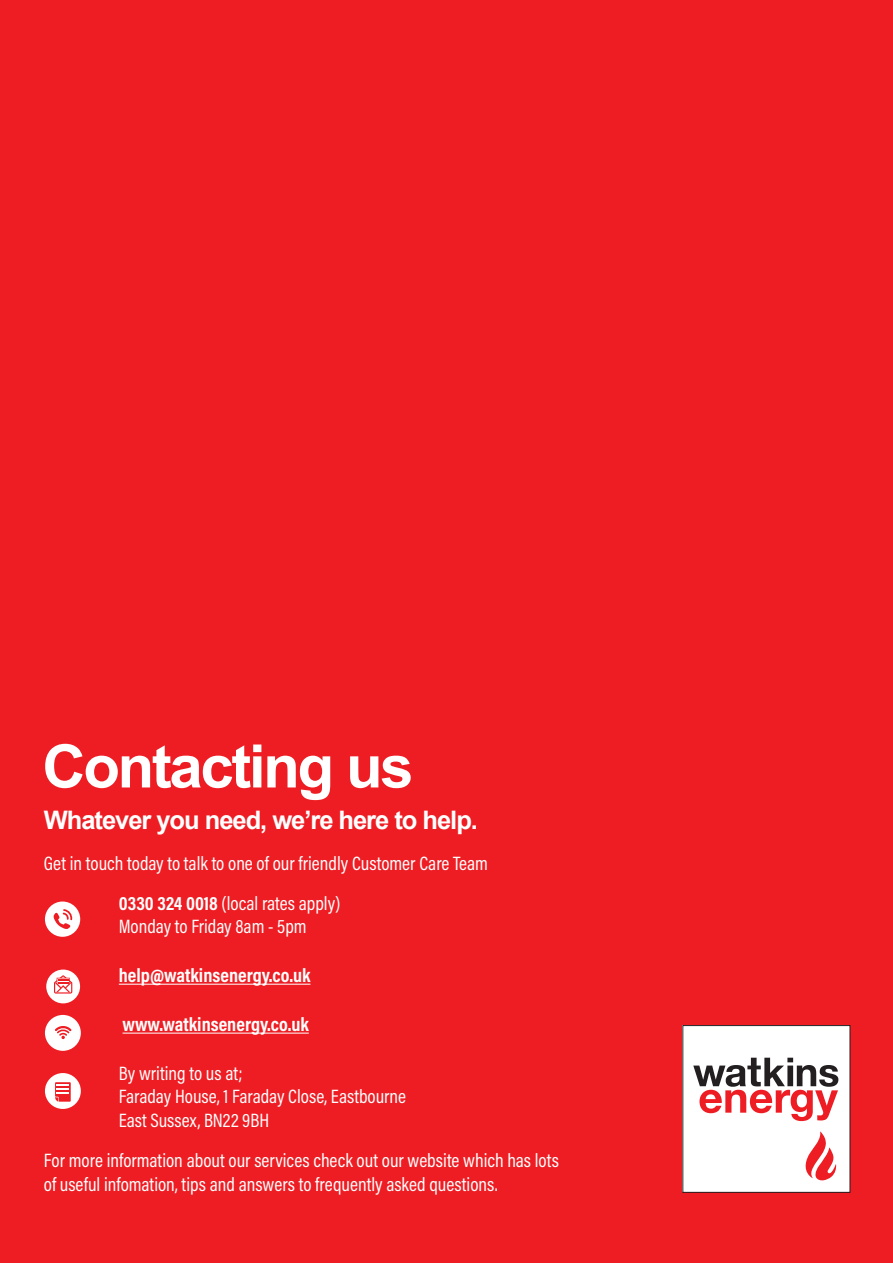
<style>
.page{position:relative;width:893px;height:1263px;background:#fff}
.page>*{position:absolute;margin:0;border:0;box-sizing:border-box;transform-origin:0 0}
.t1{font:700 60px "Arial";letter-spacing:-.04em;color:#fff}
.t2{font:700 25.5px "Arial";letter-spacing:-.04em;color:#fff}
.t3{font:19.5px/23.4px "Acumin Pro Cond";color:#fff}
.t4{font:700 19.5px "Acumin Pro Cond";color:#fff}
.s1{font-weight:700}
</style>
<div class="page">
<div style="left:0;top:0;width:893px;height:43px;background:#ee1d23"></div>
<div style="left:0;top:21px;width:893px;height:1242px;background:#ee1d23"></div>
<hr style="left:119px;top:984px;width:191px;height:1px;background:#fff">
<hr style="left:123px;top:1032px;width:186px;height:1px;background:#fff">
<div style="left:45px;top:901px;width:35px;height:36px;background:#fff;border-radius:50%"></div>
<svg style="left:53px;top:909px;width:20px;height:20px"></svg>
<div style="left:46px;top:969px;width:34px;height:34px;background:#fff;border-radius:50%"></div>
<svg style="left:54px;top:975px;width:18px;height:18px"></svg>
<div style="left:45px;top:1073px;width:36px;height:36px;background:#fff;border-radius:50%"></div>
<svg style="left:55px;top:1082px;width:16px;height:20px"></svg>
<div style="left:45px;top:1015px;width:36px;height:36px;background:#fff;border-radius:50%"></div>
<svg style="left:55px;top:1026px;width:17px;height:13px"></svg>
<div style="left:683px;top:1025px;width:167px;height:167px;background:#fff"></div>
<div style="left:682px;top:1025px;width:168px;height:168px;border:1px solid #231f20"></div>
<svg style="left:693px;top:1058px;width:145px;height:63px"></svg>
<svg style="left:805px;top:1131px;width:31px;height:50px"></svg>
<p class="t1" style="left:42px;top:724px;width:373px">Contacting us</p>
<p class="t2" style="left:44px;top:802px;width:436px">Whatever you need, we’re here to help.</p>
<p class="t3" style="left:44px;top:851px;width:446px">Get in touch today to talk to one of our friendly Customer Care Team</p>
<p class="t3" style="left:119px;top:891px;width:223px"><span class="s1">0330 324 0018</span> (local rates apply)<br>Monday to Friday 8am - 5pm</p>
<p class="t4" style="left:119px;top:963px;width:193px">help@watkinsenergy.co.uk</p>
<p class="t4" style="left:123px;top:1011px;width:188px">www.watkinsenergy.co.uk</p>
<p class="t3" style="left:119px;top:1061px;width:289px">By writing to us at;<br>Faraday House, 1 Faraday Close, Eastbourne<br>East Sussex, BN22 9BH</p>
<p class="t3" style="left:44px;top:1148px;width:517px">For more information about our services check out our website which has lots of useful infomation, tips and answers to frequently asked questions.</p>
</div>
